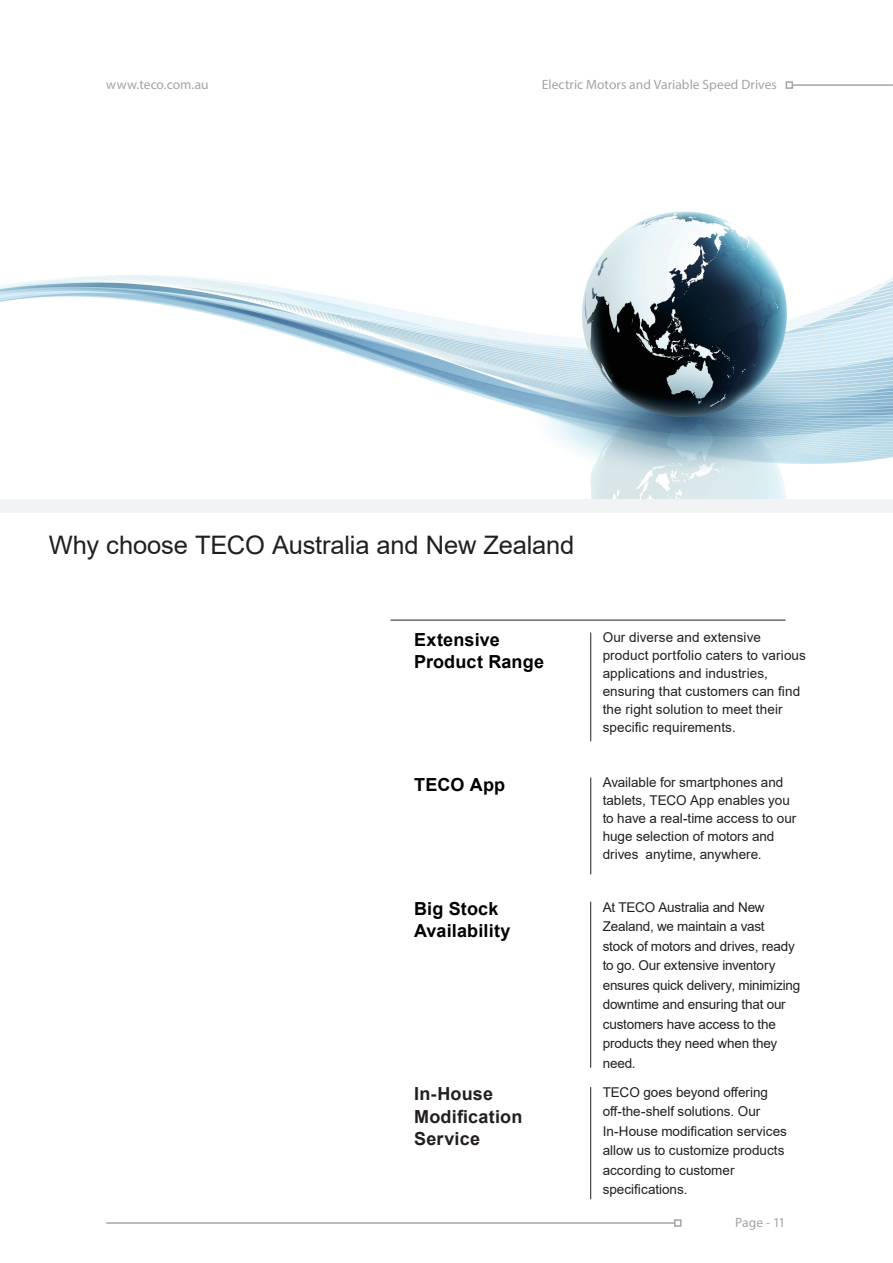
<style>
.page{position:relative;width:893px;height:1263px;background:#fff}
.page>*{position:absolute;margin:0;border:0;box-sizing:border-box;transform-origin:0 0}
.Sub_Header_15{font:25.5px "Arial";letter-spacing:-.005em;color:#231f20}
.Quotation_12{font:700 18px/22.5px "Arial";letter-spacing:.01em;color:#000}
.Quotation_12-2{font:700 18px/22.5px "Arial";letter-spacing:.01em;color:#231f20}
.Caption_1{font:13.5px/19.5px "Arial";letter-spacing:-.005em;color:#231f20}
.t1{font:13.5px "Myriad Pro";letter-spacing:.005em;color:#a3a4a8}
</style>
<div class="page">
<div style="left:0;top:498px;width:893px;height:15px;background:#f2f3f4"></div>
<hr style="left:391px;top:620px;width:395px;height:1px;background:#231f20">
<hr style="left:590px;top:632px;width:1px;height:109px;background:#231f20">
<hr style="left:590px;top:777px;width:1px;height:97px;background:#231f20">
<hr style="left:590px;top:902px;width:1px;height:166px;background:#231f20">
<hr style="left:590px;top:1087px;width:1px;height:112px;background:#231f20">
<img style="left:0;top:211px;width:893px;height:288px">
<hr style="left:106px;top:1222px;width:569px;height:2px;background:#a3a4a8">
<div style="left:674px;top:1219px;width:8px;height:8px;border:2px solid #a3a4a8"></div>
<hr style="left:792px;top:84px;width:101px;height:2px;background:#a3a4a8">
<div style="left:786px;top:81px;width:7px;height:8px;border:2px solid #a3a4a8"></div>
<p class="t1" style="left:106px;top:76px;width:104px">www.teco.com.au</p>
<p class="t1" style="left:542px;top:76px;width:237px">Electric Motors and Variable Speed Drives</p>
<p class="Sub_Header_15" style="left:49px;top:528px;width:527px">Why choose TECO Australia and New Zealand</p>
<p class="Quotation_12" style="left:414px;top:628px;width:132px">Extensive<br>Product Range</p>
<p class="Caption_1" style="left:603px;top:628px;width:205px;line-height:18px">Our diverse and extensive product portfolio caters to various applications and industries, ensuring that customers can find the right solution to meet their specific requirements.</p>
<p class="Quotation_12" style="left:414px;top:773px;width:93px">TECO App</p>
<p class="Caption_1" style="left:603px;top:773px;width:195px;line-height:18px">Available for smartphones and tablets, TECO App enables you to have a real-time access to our huge selection of motors and drives anytime, anywhere.</p>
<p class="Quotation_12" style="left:414px;top:897px;width:98px">Big Stock<br>Availability</p>
<p class="Caption_1" style="left:603px;top:897px;width:199px">At TECO Australia and New<br>Zealand, we maintain a vast<br>stock of motors and drives, ready to go. Our extensive inventory ensures quick delivery, minimizing downtime and ensuring that our customers have access to the products they need when they need.</p>
<p class="Quotation_12-2" style="left:414px;top:1083px;width:110px">In-House<br>Modification<br>Service</p>
<p class="Caption_1" style="left:603px;top:1082px;width:186px">TECO goes beyond offering off-the-shelf solutions. Our<br>In-House modification services allow us to customize products according to customer specifications.</p>
<p class="t1" style="left:735px;top:1214px;width:52px">Page - 11</p>
</div>
